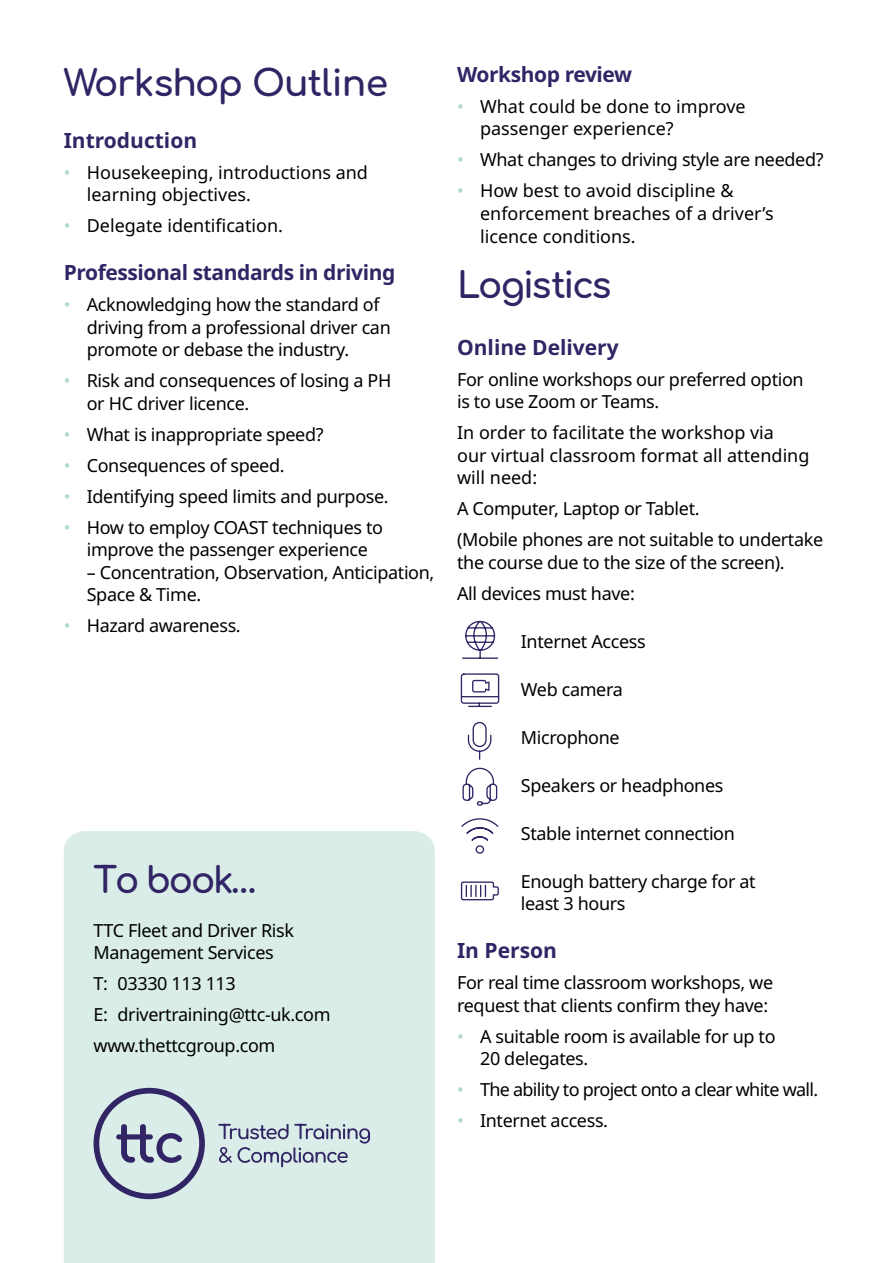
<style>
.page{position:relative;width:893px;height:1263px;background:#fff}
.page>*{position:absolute;margin:0;border:0;box-sizing:border-box;transform-origin:0 0}
.t1{font:700 36px "Comfortaa";letter-spacing:-.02em;color:#312565}
.t2{font:700 36px "Comfortaa";letter-spacing:-.06em;color:#312565}
.t3{font:700 36px "Comfortaa";letter-spacing:-.04em;color:#312565}
.t4{font:700 21px "Noto Sans";letter-spacing:-.02em;color:#312565}
.t5{font:700 21px "Noto Sans";color:#312565}
.t6{font:18px/22.5px "Noto Sans";letter-spacing:-.02em;color:#000}
.t7{font:18px/22.5px "Noto Sans";color:#000}
.t8{font:18px "Noto Sans";letter-spacing:-.04em;color:#000}
.s1{color:#b0dace}
</style>
<div class="page">
<div style="left:64px;top:831px;width:371px;height:432px;background:#daede8"></div>
<svg style="left:94px;top:1088px;width:111px;height:111px;background:#b2bec9"></svg>
<svg style="left:218px;top:1124px;width:152px;height:43px;background:#b8c5cd"></svg>
<svg style="left:460px;top:620px;width:40px;height:281px"></svg>
<h1 class="t1" style="left:64px;top:50px;width:326px">Workshop Outline</h1>
<p class="t5" style="left:64px;top:125px;width:135px">Introduction</p>
<p class="t7" style="left:87px;top:161px;width:283px;text-indent:-23px"><span class="s1">•</span> Housekeeping, introductions and learning objectives.</p>
<p class="t7" style="left:64px;top:215px;width:221px"><span class="s1">•</span> Delegate identification.</p>
<p class="t4" style="left:64px;top:258px;width:333px">Professional standards in driving</p>
<p class="t6" style="left:87px;top:294px;width:306px;text-indent:-23px"><span class="s1">•</span> Acknowledging how the standard of driving from a professional driver can promote or debase the industry.</p>
<p class="t6" style="left:87px;top:370px;width:306px;text-indent:-23px"><span class="s1">•</span> Risk and consequences of losing a PH or HC driver licence.</p>
<p class="t6" style="left:64px;top:423px;width:261px"><span class="s1">•</span> What is inappropriate speed?</p>
<p class="t6" style="left:64px;top:454px;width:222px"><span class="s1">•</span> Consequences of speed.</p>
<p class="t6" style="left:64px;top:485px;width:326px"><span class="s1">•</span> Identifying speed limits and purpose.</p>
<p class="t6" style="left:64px;top:516px;width:321px;text-align:center"><span class="s1">•</span> How to employ COAST techniques to improve the passenger experience</p>
<p class="t6" style="left:87px;top:561px;width:349px">– Concentration, Observation, Anticipation,<br>Space &amp; Time.</p>
<p class="t6" style="left:64px;top:615px;width:178px"><span class="s1">•</span> Hazard awareness.</p>
<h1 class="t3" style="left:94px;top:847px;width:165px">To book…</h1>
<p class="t6" style="left:94px;top:919px;width:202px">TTC Fleet and Driver Risk<br>Management Services</p>
<p class="t6" style="left:94px;top:968px;width:239px;line-height:31px">T: 03330 113 113<br>E: drivertraining@ttc-uk.com www.thettcgroup.com</p>
<p class="t4" style="left:457px;top:60px;width:176px">Workshop review</p>
<p class="t7" style="left:480px;top:96px;width:267px;text-indent:-23px"><span class="s1">•</span> What could be done to improve passenger experience?</p>
<p class="t6" style="left:457px;top:149px;width:368px"><span class="s1">•</span> What changes to driving style are needed?</p>
<p class="t7" style="left:480px;top:180px;width:295px;text-indent:-23px"><span class="s1">•</span> How best to avoid discipline &amp; enforcement breaches of a driver’s licence conditions.</p>
<h1 class="t2" style="left:457px;top:253px;width:156px">Logistics</h1>
<p class="t5" style="left:457px;top:332px;width:163px">Online Delivery</p>
<p class="t6" style="left:457px;top:368px;width:348px">For online workshops our preferred option is to use Zoom or Teams.</p>
<p class="t7" style="left:457px;top:422px;width:354px">In order to facilitate the workshop via<br>our virtual classroom format all attending will need:</p>
<p class="t6" style="left:457px;top:493px;width:368px;line-height:31px">A Computer, Laptop or Tablet.<br>(Mobile phones are not suitable to undertake</p>
<p class="t6" style="left:457px;top:547px;width:329px;line-height:31px">the course due to the size of the screen).<br>All devices must have:</p>
<p class="t6" style="left:521px;top:630px;width:126px">Internet Access</p>
<p class="t6" style="left:521px;top:678px;width:103px">Web camera</p>
<p class="t6" style="left:521px;top:726px;width:100px">Microphone</p>
<p class="t6" style="left:521px;top:774px;width:204px">Speakers or headphones</p>
<p class="t6" style="left:521px;top:822px;width:216px">Stable internet connection</p>
<p class="t6" style="left:521px;top:870px;width:236px">Enough battery charge for at least 3 hours</p>
<p class="t5" style="left:457px;top:936px;width:101px">In Person</p>
<p class="t6" style="left:457px;top:972px;width:318px">For real time classroom workshops, we request that clients confirm they have:</p>
<p class="t6" style="left:480px;top:1025px;width:297px;text-indent:-23px"><span class="s1">•</span> A suitable room is available for up to<br>20 delegates.</p>
<p class="t8" style="left:457px;top:1077px;width:363px"><span class="s1">•</span> The ability to project onto a clear white wall.</p>
<p class="t6" style="left:457px;top:1110px;width:152px"><span class="s1">•</span> Internet access.</p>
</div>
